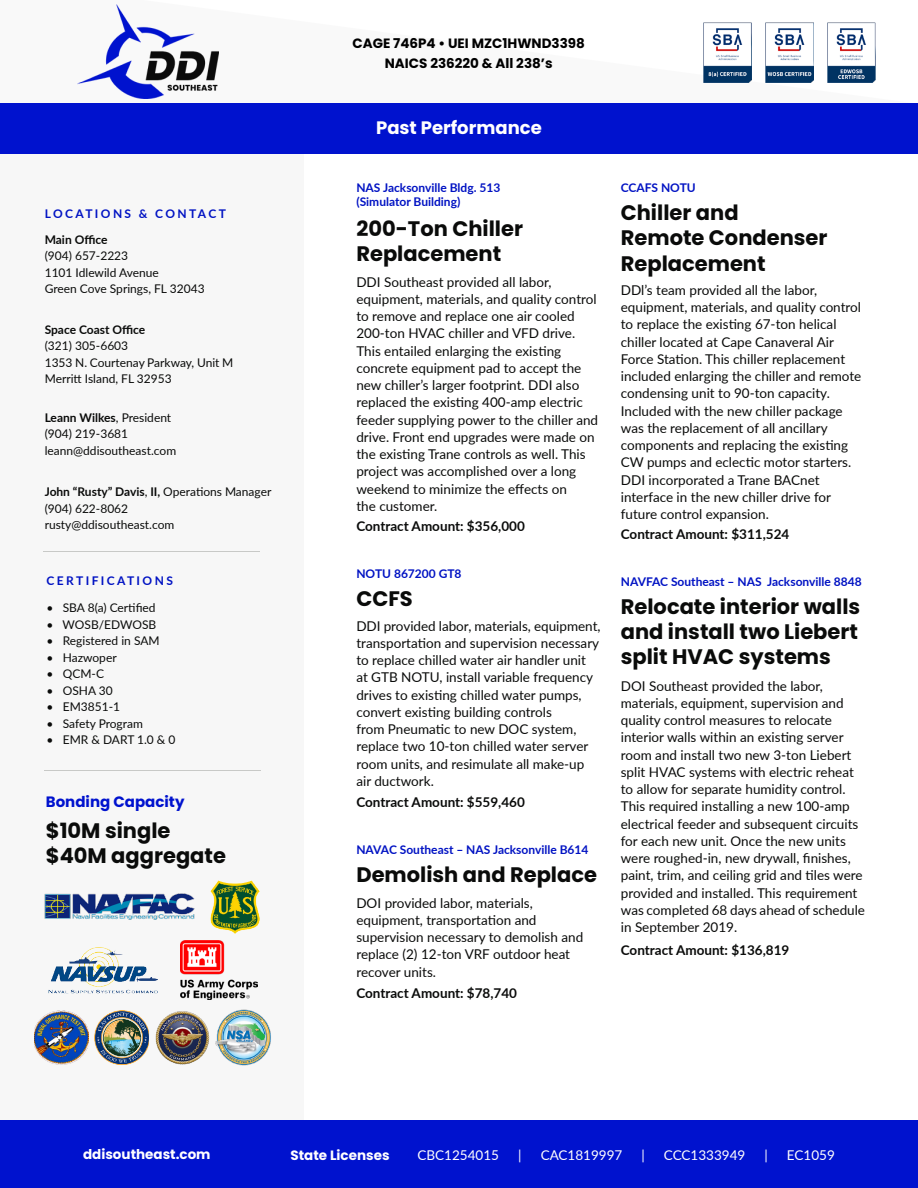
<style>
.page{position:relative;width:918px;height:1188px;background:#fff}
.page>*{position:absolute;margin:0;border:0;box-sizing:border-box;transform-origin:0 0}
.t1{font:700 21px/25.2px "Poppins";color:#0a0b0a;text-align:justify}
.t2{font:700 18px "Poppins";color:#fff}
.t3{font:700 15px "Poppins";color:#0012ce}
.t4{font:13.5px/17.2px "Lato";color:#0a0b0a}
.t5{font:700 13.5px "Lato";color:#0a0b0a}
.t6{font:700 13.5px "Poppins";color:#000}
.t7{font:13.5px "Lato";color:#fff}
.t8{font:700 13.5px "Poppins";color:#fff}
.t9{font:12px "Lato";color:#0a0b0a}
.t10{font:700 12px "Lato";color:#0012c3}
.t11{font:700 12px "Lato";color:#0a0b0a}
.t12{font:700 12px "Lato";letter-spacing:.2em;color:#0012c3}
.s1{font-weight:400}
</style>
<div class="page">
<div style="left:0;top:154px;width:303px;height:966px;background:#f7f7f7"></div>
<img style="left:95px;top:1010px;width:53px;height:55px">
<img style="left:181px;top:940px;width:77px;height:59px">
<img style="left:211px;top:880px;width:49px;height:54px">
<img style="left:48px;top:947px;width:110px;height:47px">
<img style="left:44px;top:893px;width:151px;height:27px">
<img style="left:34px;top:1011px;width:54px;height:54px">
<img style="left:155px;top:1011px;width:55px;height:54px">
<img style="left:215px;top:1009px;width:56px;height:57px">
<hr style="left:44px;top:770px;width:216px;height:1px;background:#c8c9c7">
<hr style="left:44px;top:551px;width:216px;height:1px;background:#c8c9c7">
<svg style="left:0;top:4px;width:918px;height:100px"></svg>
<img style="left:703px;top:23px;width:48px;height:60px">
<img style="left:827px;top:23px;width:49px;height:60px">
<img style="left:766px;top:23px;width:47px;height:60px">
<div style="left:0;top:104px;width:918px;height:50px;background:#0012ce"></div>
<img style="left:78px;top:5px;width:140px;height:93px">
<div style="left:0;top:1120px;width:918px;height:68px;background:#0012ce"></div>
<p class="t6" style="left:353px;top:36px;width:234px">CAGE 746P4 • UEI MZC1HWND3398</p>
<p class="t6" style="left:385px;top:55px;width:169px">NAICS 236220 &amp; All 238’s</p>
<p class="t12" style="left:45px;top:205px;width:183px">LOCATIONS &amp; CONTACT</p>
<p class="t11" style="left:45px;top:231px;width:64px">Main Office</p>
<p class="t9" style="left:45px;top:247px;width:85px">(904) 657-2223</p>
<p class="t9" style="left:45px;top:264px;width:116px">1101 Idlewild Avenue</p>
<p class="t9" style="left:45px;top:280px;width:161px">Green Cove Springs, FL 32043</p>
<p class="t11" style="left:45px;top:321px;width:102px">Space Coast Office</p>
<p class="t9" style="left:45px;top:337px;width:85px">(321) 305-6603</p>
<p class="t9" style="left:45px;top:354px;width:190px">1353 N. Courtenay Parkway, Unit M</p>
<p class="t9" style="left:45px;top:370px;width:129px">Merritt Island, FL 32953</p>
<p class="t11" style="left:45px;top:409px;width:128px">Leann Wilkes<span class="s1">, President</span></p>
<p class="t9" style="left:45px;top:425px;width:85px">(904) 219-3681</p>
<p class="t9" style="left:45px;top:442px;width:133px">leann@ddisoutheast.com</p>
<p class="t11" style="left:45px;top:483px;width:228px">John “Rusty” Davis<span class="s1">,</span> II, <span class="s1">Operations Manager</span></p>
<p class="t9" style="left:45px;top:500px;width:85px">(904) 622-8062</p>
<p class="t9" style="left:45px;top:516px;width:131px">rusty@ddisoutheast.com</p>
<p class="t12" style="left:47px;top:571px;width:128px">CERTIFICATIONS</p>
<p class="t9" style="left:47px;top:599px;width:110px">• SBA 8(a) Certified</p>
<p class="t9" style="left:47px;top:616px;width:111px">• WOSB/EDWOSB</p>
<p class="t9" style="left:47px;top:632px;width:115px">• Registered in SAM</p>
<p class="t9" style="left:47px;top:649px;width:72px">• Hazwoper</p>
<p class="t9" style="left:47px;top:665px;width:59px">• QCM-C</p>
<p class="t9" style="left:47px;top:682px;width:68px">• OSHA 30</p>
<p class="t9" style="left:47px;top:698px;width:75px">• EM3851-1</p>
<p class="t9" style="left:47px;top:715px;width:98px">• Safety Program</p>
<p class="t9" style="left:47px;top:731px;width:130px">• EMR &amp; DART 1.0 &amp; 0</p>
<p class="t3" style="left:46px;top:793px;width:140px">Bonding Capacity</p>
<p class="t1" style="left:46px;top:818px;width:126px">$10M single</p>
<p class="t1" style="left:46px;top:843px;width:182px">$40M aggregate</p>
<p class="t2" style="left:376px;top:118px;width:167px">Past Performance</p>
<p class="t10" style="left:356px;top:179px;width:145px">NAS Jacksonville Bldg. 513</p>
<p class="t10" style="left:356px;top:193px;width:105px">(Simulator Building)</p>
<p class="t1" style="left:356px;top:216px;width:168px">200-Ton Chiller</p>
<p class="t1" style="left:356px;top:241px;width:146px">Replacement</p>
<p class="t4" style="left:356px;top:272px;width:243px">DDI Southeast provided all labor, equipment, materials, and quality control to remove and replace one air cooled 200-ton HVAC chiller and VFD drive.<br>This entailed enlarging the existing concrete equipment pad to accept the new chiller’s larger footprint. DDI also replaced the existing 400-amp electric feeder supplying power to the chiller and drive. Front end upgrades were made on the existing Trane controls as well. This project was accomplished over a long weekend to minimize the effects on</p>
<p class="t4" style="left:356px;top:497px;width:83px">the customer.</p>
<p class="t5" style="left:356px;top:516px;width:170px">Contract Amount: $356,000</p>
<p class="t10" style="left:356px;top:565px;width:107px">NOTU 867200 GT8</p>
<p class="t1" style="left:356px;top:586px;width:58px">CCFS</p>
<p class="t4" style="left:356px;top:617px;width:246px">DDI provided labor, materials, equipment, transportation and supervision necessary to replace chilled water air handler unit at GTB NOTU, install variable frequency drives to existing chilled water pumps, convert existing building controls</p>
<p class="t4" style="left:356px;top:720px;width:234px">from Pneumatic to new DOC system, replace two 10-ton chilled water server room units, and resimulate all make-up air ductwork.</p>
<p class="t5" style="left:356px;top:792px;width:170px">Contract Amount: $559,460</p>
<p class="t10" style="left:356px;top:840px;width:234px">NAVAC Southeast – NAS Jacksonville B614</p>
<p class="t1" style="left:356px;top:862px;width:242px">Demolish and Replace</p>
<p class="t4" style="left:356px;top:893px;width:228px">DOI provided labor, materials, equipment, transportation and supervision necessary to demolish and replace (2) 12-ton VRF outdoor heat recover units.</p>
<p class="t5" style="left:356px;top:983px;width:162px">Contract Amount: $78,740</p>
<p class="t10" style="left:621px;top:179px;width:76px">CCAFS NOTU</p>
<p class="t1" style="left:621px;top:200px;width:119px">Chiller and</p>
<p class="t1" style="left:621px;top:225px;width:208px">Remote Condenser<br>Replacement</p>
<p class="t4" style="left:621px;top:281px;width:242px">DDl’s team provided all the labor, equipment, materials, and quality control to replace the existing 67-ton helical chiller located at Cape Canaveral Air Force Station. This chiller replacement included enlarging the chiller and remote condensing unit to 90-ton capacity.<br>Included with the new chiller package was the replacement of all ancillary components and replacing the existing CW pumps and eclectic motor starters.<br>DDI incorporated a Trane BACnet interface in the new chiller drive for future control expansion.</p>
<p class="t5" style="left:621px;top:525px;width:170px">Contract Amount: $311,524</p>
<p class="t10" style="left:621px;top:573px;width:242px">NAVFAC Southeast – NAS Jacksonville 8848</p>
<p class="t1" style="left:621px;top:594px;width:241px">Relocate interior walls and install two Liebert split HVAC systems</p>
<p class="t4" style="left:621px;top:676px;width:246px">DOI Southeast provided the labor, materials, equipment, supervision and quality control measures to relocate interior walls within an existing server room and install two new 3-ton Liebert split HVAC systems with electric reheat to allow for separate humidity control.<br>This required installing a new 100-amp electrical feeder and subsequent circuits for each new unit. Once the new units were roughed-in, new drywall, finishes, paint, trim, and ceiling grid and tiles were provided and installed. This requirement was completed 68 days ahead of schedule in September 2019.</p>
<p class="t5" style="left:621px;top:940px;width:170px">Contract Amount: $136,819</p>
<p class="t8" style="left:83px;top:1146px;width:129px">ddisoutheast.com</p>
<p class="t8" style="left:291px;top:1147px;width:100px">State Licenses</p>
<p class="t7" style="left:418px;top:1145px;width:83px">CBC1254015</p>
<p class="t7" style="left:518px;top:1145px;width:5px">|</p>
<p class="t7" style="left:541px;top:1145px;width:83px">CAC1819997</p>
<p class="t7" style="left:641px;top:1145px;width:5px">|</p>
<p class="t7" style="left:664px;top:1145px;width:83px">CCC1333949</p>
<p class="t7" style="left:764px;top:1145px;width:5px">|</p>
<p class="t7" style="left:787px;top:1145px;width:49px">EC1059</p>
</div>
